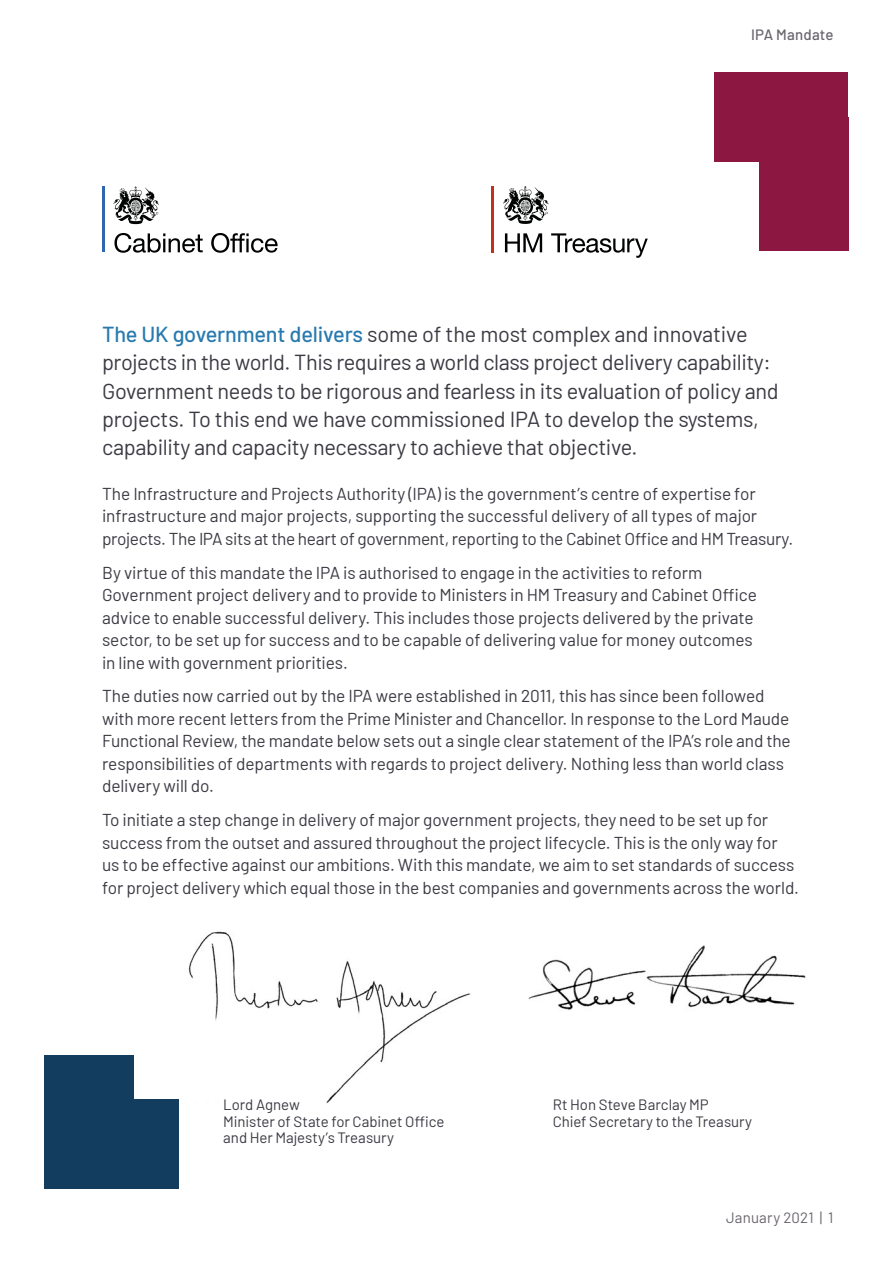
<style>
.page{position:relative;width:893px;height:1263px;background:#fff}
.page>*{position:absolute;margin:0;border:0;box-sizing:border-box;transform-origin:0 0}
.t1{font:21.75px/28px "Barlow";letter-spacing:-.015em;color:#3a3a43}
.t2{font:17.25px/22.5px "Barlow";letter-spacing:-.01em;color:#3a3a43}
.t3{font:15px/16.5px "Barlow";color:#3a3a43}
.t4{font:15px "Barlow";letter-spacing:.015em;color:#6a656d}
.t5{font:500 15px "Barlow";letter-spacing:.01em;color:#6a656d}
.s1{font-weight:500;color:#287aaf}
</style>
<div class="page">
<hr style="left:102px;top:186px;width:2px;height:66px;background:#2f68b1">
<svg style="left:114px;top:233px;width:89px;height:20px"></svg>
<svg style="left:211px;top:233px;width:67px;height:20px"></svg>
<svg style="left:113px;top:186px;width:46px;height:38px"></svg>
<hr style="left:492px;top:186px;width:2px;height:66px;background:#c1311b">
<svg style="left:505px;top:233px;width:37px;height:19px"></svg>
<svg style="left:551px;top:233px;width:97px;height:25px"></svg>
<svg style="left:503px;top:186px;width:46px;height:38px"></svg>
<img style="left:188px;top:931px;width:282px;height:172px">
<img style="left:528px;top:945px;width:278px;height:65px">
<div style="left:714px;top:72px;width:134px;height:90px;background:#8c1841"></div>
<div style="left:759px;top:117px;width:89px;height:134px;background:#8c1841"></div>
<div style="left:68px;top:1099px;width:111px;height:89px;background:#123d5e"></div>
<div style="left:45px;top:1054px;width:89px;height:134px;background:#123d5e"></div>
<p class="t5" style="left:751px;top:24px;width:84px">IPA Mandate</p>
<p class="t1" style="left:102px;top:319px;width:678px"><span class="s1">The UK government delivers</span> some of the most complex and innovative projects in the world. This requires a world class project delivery capability:<br>Government needs to be rigorous and fearless in its evaluation of policy and projects. To this end we have commissioned IPA to develop the systems, capability and capacity necessary to achieve that objective.</p>
<p class="t2" style="left:102px;top:481px;width:693px">The Infrastructure and Projects Authority (IPA) is the government’s centre of expertise for infrastructure and major projects, supporting the successful delivery of all types of major projects. The IPA sits at the heart of government, reporting to the Cabinet Office and HM Treasury.</p>
<p class="t2" style="left:102px;top:560px;width:656px">By virtue of this mandate the IPA is authorised to engage in the activities to reform Government project delivery and to provide to Ministers in HM Treasury and Cabinet Office advice to enable successful delivery. This includes those projects delivered by the private sector, to be set up for success and to be capable of delivering value for money outcomes in line with government priorities.</p>
<p class="t2" style="left:102px;top:683px;width:690px">The duties now carried out by the IPA were established in 2011, this has since been followed with more recent letters from the Prime Minister and Chancellor. In response to the Lord Maude Functional Review, the mandate below sets out a single clear statement of the IPA’s role and the responsibilities of departments with regards to project delivery. Nothing less than world class delivery will do.</p>
<p class="t2" style="left:102px;top:807px;width:698px">To initiate a step change in delivery of major government projects, they need to be set up for success from the outset and assured throughout the project lifecycle. This is the only way for us to be effective against our ambitions. With this mandate, we aim to set standards of success for project delivery which equal those in the best companies and governments across the world.</p>
<p class="t3" style="left:223px;top:1095px;width:223px">Lord Agnew<br>Minister of State for Cabinet Office and Her Majesty’s Treasury</p>
<p class="t3" style="left:553px;top:1095px;width:201px">Rt Hon Steve Barclay MP<br>Chief Secretary to the Treasury</p>
<p class="t4" style="left:726px;top:1206px;width:109px">January 2021 | 1</p>
</div>
